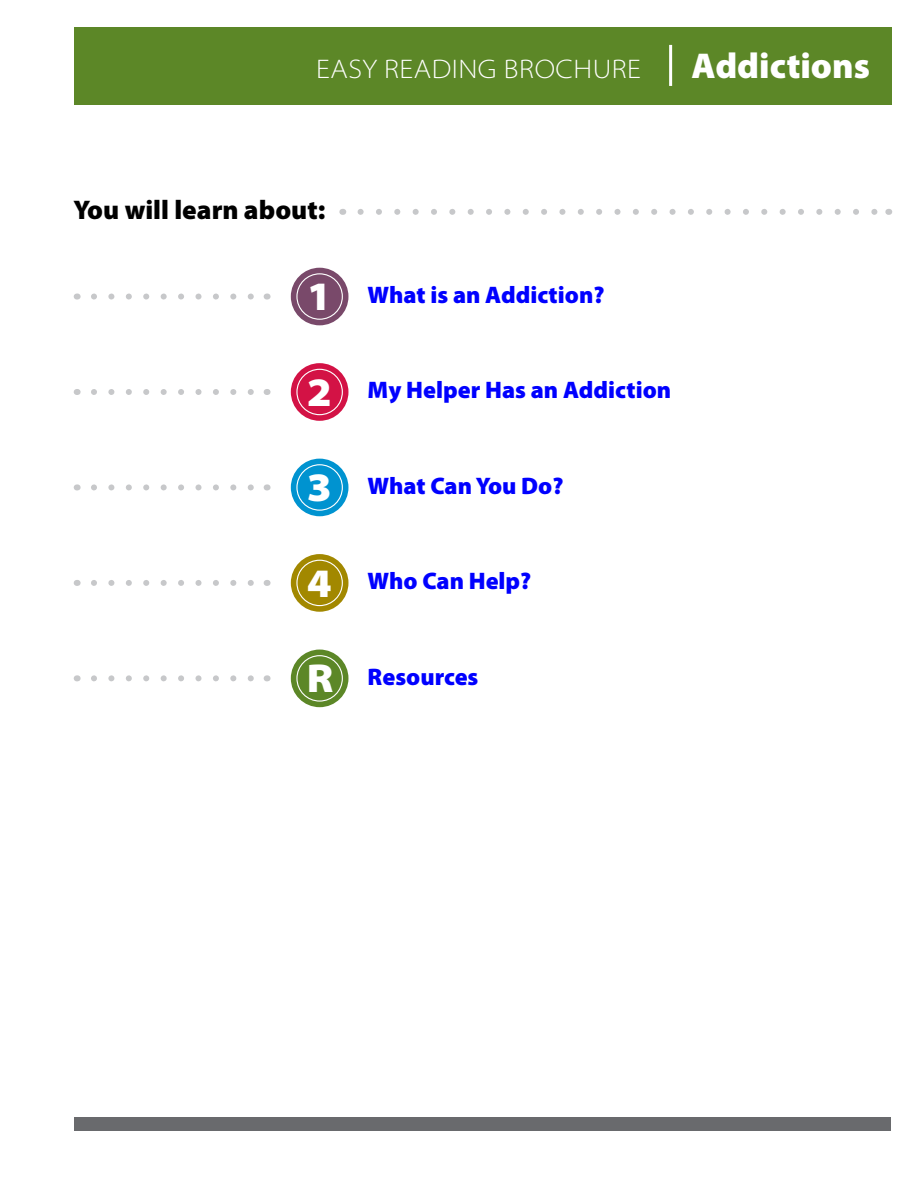
<style>
.page{position:relative;width:918px;height:1188px;background:#fff}
.page>*{position:absolute;margin:0;border:0;box-sizing:border-box;transform-origin:0 0}
.t1{font:900 semi-expanded 40.5px "Myriad Pro";color:#fff}
.t2{font:900 36px "Myriad Pro";color:#fff}
.t3{font:300 semi-expanded 27px "Myriad Pro";letter-spacing:.02em;color:#fff}
.t4{font:900 27px "Myriad Pro";color:#000}
.t5{font:900 24px "Myriad Pro";color:#00f}
</style>
<div class="page">
<div style="left:74px;top:1117px;width:816px;height:14px;background:#696a6d"></div>
<svg style="left:361px;top:209px;width:517px;height:6px"></svg>
<svg style="left:94px;top:294px;width:160px;height:6px"></svg>
<svg style="left:94px;top:389px;width:160px;height:6px"></svg>
<svg style="left:94px;top:484px;width:160px;height:6px"></svg>
<svg style="left:94px;top:580px;width:160px;height:6px"></svg>
<svg style="left:94px;top:675px;width:160px;height:6px"></svg>
<div style="left:291px;top:268px;width:57px;height:57px;background:#79496a;border-radius:50%"></div>
<div style="left:296px;top:273px;width:47px;height:47px;border:1px solid #fff;border-radius:50%"></div>
<div style="left:291px;top:363px;width:57px;height:58px;background:#d31245;border-radius:50%"></div>
<div style="left:296px;top:369px;width:47px;height:46px;border:1px solid #fff;border-radius:50%"></div>
<div style="left:291px;top:459px;width:57px;height:57px;background:#0093d0;border-radius:50%"></div>
<div style="left:296px;top:464px;width:47px;height:47px;border:1px solid #fff;border-radius:50%"></div>
<div style="left:291px;top:554px;width:57px;height:58px;background:#a28800;border-radius:50%"></div>
<div style="left:296px;top:560px;width:47px;height:46px;border:1px solid #fff;border-radius:50%"></div>
<div style="left:74px;top:27px;width:818px;height:78px;background:#5c8727"></div>
<hr style="left:669px;top:45px;width:3px;height:41px;background:#fff">
<div style="left:291px;top:650px;width:57px;height:57px;background:#5c8727;border-radius:50%"></div>
<div style="left:296px;top:655px;width:47px;height:47px;border:1px solid #fff;border-radius:50%"></div>
<p class="t3" style="left:316px;top:53px;width:326px">EASY READING BROCHURE</p>
<h2 class="t2" style="left:692px;top:42px;width:180px">Addictions</h2>
<p class="t4" style="left:74px;top:192px;width:253px">You will learn about:</p>
<h1 class="t1" style="left:307px;top:269px;width:26px">1</h1>
<p class="t5" style="left:368px;top:279px;width:238px">What is an Addiction?</p>
<h1 class="t1" style="left:307px;top:365px;width:26px">2</h1>
<p class="t5" style="left:368px;top:374px;width:305px">My Helper Has an Addiction</p>
<h1 class="t1" style="left:307px;top:460px;width:26px">3</h1>
<p class="t5" style="left:368px;top:470px;width:197px">What Can You Do?</p>
<h1 class="t1" style="left:307px;top:556px;width:26px">4</h1>
<p class="t5" style="left:368px;top:565px;width:165px">Who Can Help?</p>
<h1 class="t1" style="left:307px;top:651px;width:28px">R</h1>
<p class="t5" style="left:368px;top:661px;width:112px">Resources</p>
</div>
